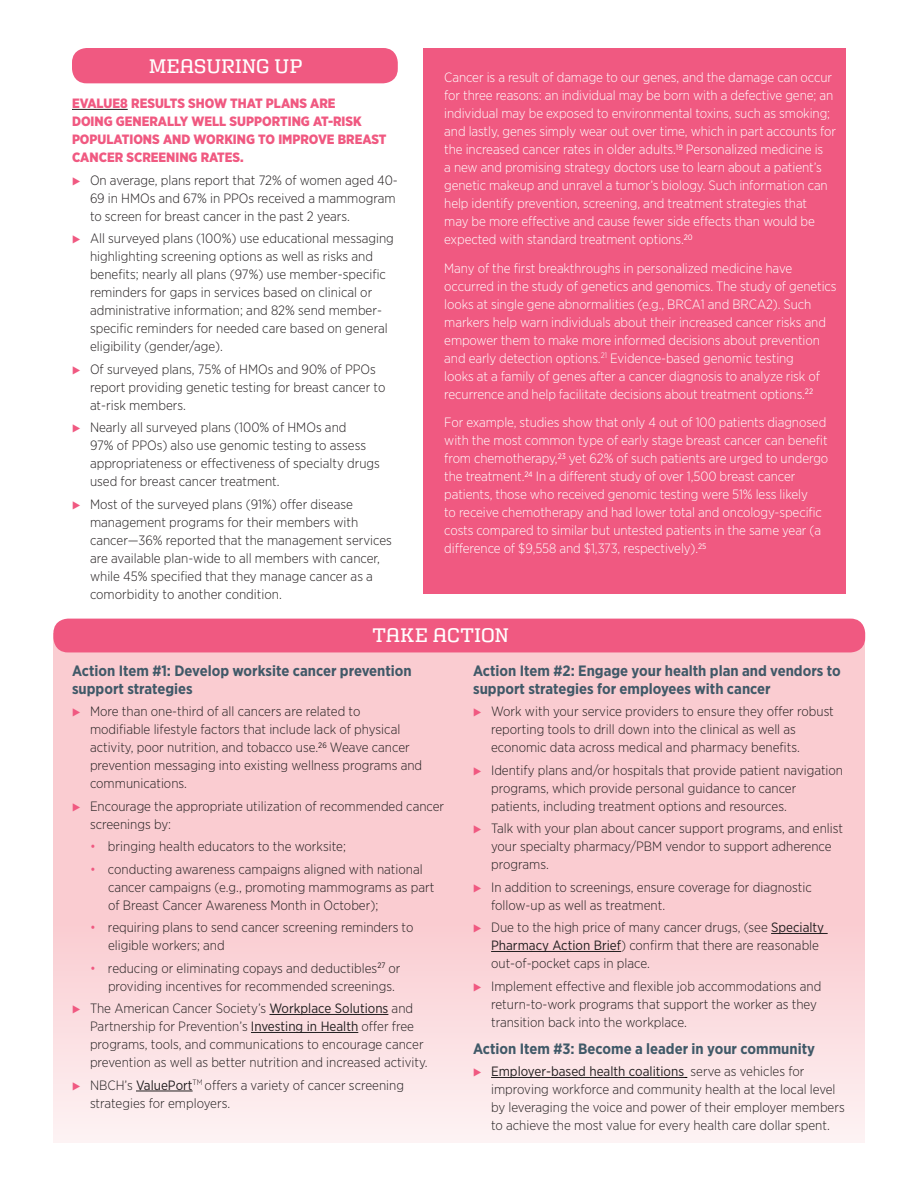
<style>
.page{position:relative;width:918px;height:1188px;background:#fff}
.page>*{position:absolute;margin:0;border:0;box-sizing:border-box;transform-origin:0 0}
.SUBHEAD{font:500 19.5px "Girard Slab";letter-spacing:.015em;color:#fff}
.subhead_gotham{font:700 15px/18px "Gotham Narrow";color:#405968}
.body_bullet{font:300 13.5px/18px "Gotham Narrow";color:#231f20}
.BOX_TEXT{font:300 13.5px/18px "Gotham Narrow";letter-spacing:-.005em;color:#fff}
.body_bullet_sub{font:300 13.5px/18px "Gotham Narrow";color:#231f20}
.Start_Text{font:900 13.5px/18px "Gotham Narrow";color:#f05981}
.s1{font-family:"European Pi Three";font-weight:400;font-size:10.5px;color:#f05981}
.s2{color:#f05981}
.s3{font-weight:400}
</style>
<div class="page">
<div style="left:423px;top:48px;width:422px;height:546px;background:#f05981"></div>
<hr style="left:72px;top:109px;width:56px;height:1px;background:#231f20">
<div style="left:72px;top:48px;width:326px;height:35px;background:#f05981;border-radius:15px"></div>
<div style="left:53px;top:634px;width:812px;height:509px;background:linear-gradient(to bottom,#f9bfc6,#fce8ea)"></div>
<div style="left:53px;top:619px;width:812px;height:33px;background:#f05981;border-radius:15px"></div>
<hr style="left:269px;top:1014px;width:119px;height:1px;background:#231f20">
<hr style="left:251px;top:1032px;width:107px;height:1px;background:#231f20">
<hr style="left:136px;top:1091px;width:57px;height:1px;background:#231f20">
<hr style="left:771px;top:933px;width:57px;height:1px;background:#231f20">
<hr style="left:491px;top:951px;width:130px;height:1px;background:#231f20">
<hr style="left:491px;top:1077px;width:193px;height:1px;background:#231f20">
<p class="SUBHEAD" style="left:149px;top:55px;width:155px">MEASURING UP</p>
<p class="Start_Text" style="left:72px;top:94px;width:316px">EVALUE8 RESULTS SHOW THAT PLANS ARE<br>DOING GENERALLY WELL SUPPORTING AT-RISK POPULATIONS AND WORKING TO IMPROVE BREAST CANCER SCREENING RATES.</p>
<p class="body_bullet" style="left:90px;top:170px;width:309px;text-indent:-18px"><span class="s1">E</span> On average, plans report that 72% of women aged 40-<br>69 in HMOs and 67% in PPOs received a mammogram to screen for breast cancer in the past 2 years.</p>
<p class="body_bullet" style="left:90px;top:229px;width:305px;text-indent:-18px"><span class="s1">E</span> All surveyed plans (100%) use educational messaging highlighting screening options as well as risks and benefits; nearly all plans (97%) use member-specific reminders for gaps in services based on clinical or administrative information; and 82% send member&shy;specific reminders for needed care based on general eligibility (gender/age).</p>
<p class="body_bullet" style="left:90px;top:359px;width:297px;text-indent:-18px"><span class="s1">E</span> Of surveyed plans, 75% of HMOs and 90% of PPOs report providing genetic testing for breast cancer to at-risk members.</p>
<p class="body_bullet" style="left:90px;top:418px;width:291px;text-indent:-18px"><span class="s1">E</span> Nearly all surveyed plans (100% of HMOs and<br>97% of PPOs) also use genomic testing to assess appropriateness or effectiveness of specialty drugs used for breast cancer treatment.</p>
<p class="body_bullet" style="left:90px;top:494px;width:304px;text-indent:-18px"><span class="s1">E</span> Most of the surveyed plans (91%) offer disease management programs for their members with cancer—36% reported that the management services are available plan-wide to all members with cancer, while 45% specified that they manage cancer as a comorbidity to another condition.</p>
<p class="BOX_TEXT" style="left:444px;top:68px;width:393px">Cancer is a result of damage to our genes, and the damage can occur for three reasons: an individual may be born with a defective gene; an individual may be exposed to environmental toxins, such as smoking; and lastly, genes simply wear out over time, which in part accounts for the increased cancer rates in older adults.<sup>19</sup> Personalized medicine is<br>a new and promising strategy doctors use to learn about a patient’s genetic makeup and unravel a tumor’s biology. Such information can help identify prevention, screening, and treatment strategies that<br>may be more effective and cause fewer side effects than would be expected with standard treatment options.<sup>20</sup></p>
<p class="BOX_TEXT" style="left:444px;top:259px;width:394px">Many of the first breakthroughs in personalized medicine have occurred in the study of genetics and genomics. The study of genetics looks at single gene abnormalities (e.g., BRCA1 and BRCA2). Such markers help warn individuals about their increased cancer risks and empower them to make more informed decisions about prevention and early detection options.<sup>21</sup> Evidence-based genomic testing<br>looks at a family of genes after a cancer diagnosis to analyze risk of recurrence and help facilitate decisions about treatment options.<sup>22</sup></p>
<p class="BOX_TEXT" style="left:444px;top:413px;width:385px">For example, studies show that only 4 out of 100 patients diagnosed with the most common type of early stage breast cancer can benefit from chemotherapy,<sup>23</sup> yet 62% of such patients are urged to undergo the treatment.<sup>24</sup> In a different study of over 1,500 breast cancer patients, those who received genomic testing were 51% less likely<br>to receive chemotherapy and had lower total and oncology-specific costs compared to similar but untested patients in the same year (a difference of $9,558 and $1,373, respectively).<sup>25</sup></p>
<p class="SUBHEAD" style="left:372px;top:624px;width:138px">TAKE ACTION</p>
<p class="subhead_gotham" style="left:72px;top:661px;width:341px">Action Item #1: Develop worksite cancer prevention support strategies</p>
<p class="body_bullet" style="left:90px;top:702px;width:334px;text-indent:-18px"><span class="s1">E</span> More than one-third of all cancers are related to modifiable lifestyle factors that include lack of physical activity, poor nutrition, and tobacco use.<sup>26</sup> Weave cancer prevention messaging into existing wellness programs and communications.</p>
<p class="body_bullet" style="left:90px;top:797px;width:356px;text-indent:-18px"><span class="s1">E</span> Encourage the appropriate utilization of recommended cancer screenings by:</p>
<p class="body_bullet_sub" style="left:90px;top:837px;width:257px"><span class="s2">•</span> bringing health educators to the worksite;</p>
<p class="body_bullet_sub" style="left:108px;top:860px;width:328px;text-indent:-18px"><span class="s2">•</span> conducting awareness campaigns aligned with national cancer campaigns (e.g., promoting mammograms as part of Breast Cancer Awareness Month in October);</p>
<p class="body_bullet_sub" style="left:108px;top:918px;width:307px;text-indent:-18px"><span class="s2">•</span> requiring plans to send cancer screening reminders to eligible workers; and</p>
<p class="body_bullet_sub" style="left:108px;top:959px;width:294px;text-indent:-18px"><span class="s2">•</span> reducing or eliminating copays and deductibles<sup>27</sup> or providing incentives for recommended screenings.</p>
<p class="body_bullet" style="left:90px;top:999px;width:339px;text-indent:-18px"><span class="s1">E</span> The American Cancer Society’s <span class="s3">Workplace Solutions</span> and Partnership for Prevention’s <span class="s3">Investing in Health</span> offer free programs, tools, and communications to encourage cancer prevention as well as better nutrition and increased activity.</p>
<p class="body_bullet" style="left:90px;top:1076px;width:316px;text-indent:-18px"><span class="s1">E</span> NBCH’s <span class="s3">ValuePort</span><sup>TM</sup> offers a variety of cancer screening strategies for employers.</p>
<p class="subhead_gotham" style="left:473px;top:661px;width:369px">Action Item #2: Engage your health plan and vendors to support strategies for employees with cancer</p>
<p class="body_bullet" style="left:491px;top:702px;width:344px;text-indent:-18px"><span class="s1">E</span> Work with your service providers to ensure they offer robust reporting tools to drill down into the clinical as well as economic data across medical and pharmacy benefits.</p>
<p class="body_bullet" style="left:491px;top:761px;width:354px;text-indent:-18px"><span class="s1">E</span> Identify plans and/or hospitals that provide patient navigation programs, which provide personal guidance to cancer patients, including treatment options and resources.</p>
<p class="body_bullet" style="left:491px;top:819px;width:353px;text-indent:-18px"><span class="s1">E</span> Talk with your plan about cancer support programs, and enlist your specialty pharmacy/PBM vendor to support adherence programs.</p>
<p class="body_bullet" style="left:491px;top:878px;width:322px;text-indent:-18px"><span class="s1">E</span> In addition to screenings, ensure coverage for diagnostic follow-up as well as treatment.</p>
<p class="body_bullet" style="left:491px;top:918px;width:335px;text-indent:-18px"><span class="s1">E</span> Due to the high price of many cancer drugs, (see <span class="s3">Specialty<br>Pharmacy Action Brief</span>) confirm that there are reasonable out-of-pocket caps in place.</p>
<p class="body_bullet" style="left:491px;top:977px;width:332px;text-indent:-18px"><span class="s1">E</span> Implement effective and flexible job accommodations and return-to-work programs that support the worker as they transition back into the workplace.</p>
<p class="subhead_gotham" style="left:473px;top:1039px;width:343px">Action Item #3: Become a leader in your community</p>
<p class="body_bullet" style="left:491px;top:1062px;width:355px;text-indent:-18px"><span class="s1">E</span> <span class="s3">Employer-based health coalitions</span> serve as vehicles for improving workforce and community health at the local level by leveraging the voice and power of their employer members to achieve the most value for every health care dollar spent.</p>
</div>
